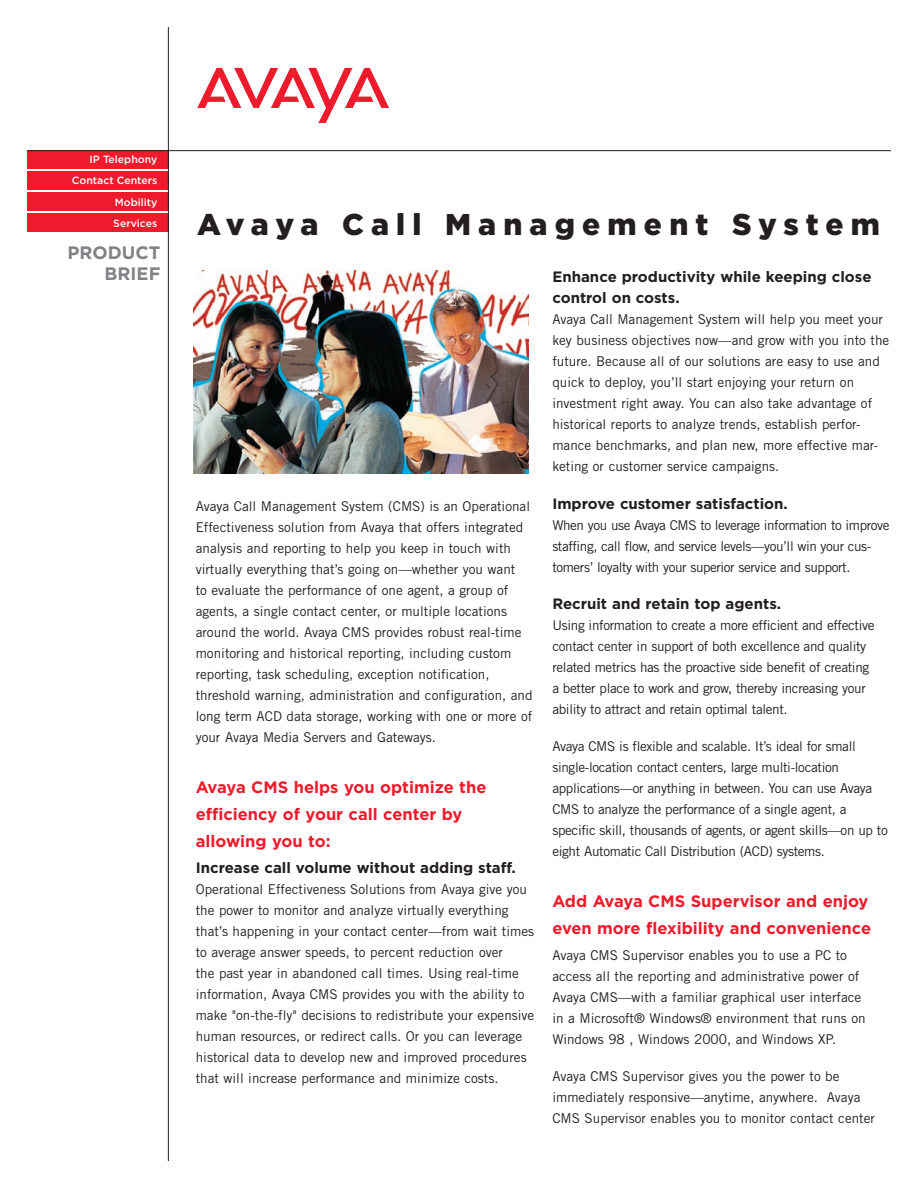
<style>
.page{position:relative;width:918px;height:1188px;background:#fff}
.page>*{position:absolute;margin:0;border:0;box-sizing:border-box;transform-origin:0 0}
.product_brief_title{font:900 30px "Gotham";letter-spacing:.24em;color:#231f20}
.collateral_type{font:700 18px/21px "Gotham";color:#808285;text-align:right}
.sub_head_PMS_485_cmyk_mix{font:700 16.5px/27px "Gotham";color:#ee1b2c}
.second_subhead{font:700 15px/21px "Gotham";color:#231f20}
.body_copy{font:13.5px/21px "Trade Gothic";color:#231f20}
.body_copy-2{font:13.5px/21px "Trade Gothic";letter-spacing:-.025em;color:#231f20}
.body_copy-3{font:13.5px/21px "Trade Gothic";letter-spacing:-.03em;color:#231f20}
.t1{font:500 10.5px/21.5px "Gotham";color:#fff;text-align:right}
</style>
<div class="page">
<div style="left:27px;top:151px;width:141px;height:18px;background:#ee1b2c"></div>
<div style="left:27px;top:172px;width:141px;height:18px;background:#ee1b2c"></div>
<div style="left:27px;top:193px;width:141px;height:18px;background:#ee1b2c"></div>
<div style="left:27px;top:214px;width:141px;height:18px;background:#ee1b2c"></div>
<svg style="left:197px;top:68px;width:192px;height:55px"></svg>
<img style="left:193px;top:270px;width:335px;height:203px">
<hr style="left:27px;top:150px;width:864px;height:1px;background:#231f20">
<hr style="left:168px;top:27px;width:1px;height:1134px;background:#231f20">
<p class="t1" style="left:72px;top:148px;width:87px">IP Telephony<br>Contact Centers<br>Mobility<br>Services</p>
<p class="collateral_type" style="left:68px;top:242px;width:94px">PRODUCT<br>BRIEF</p>
<p class="product_brief_title" style="left:197px;top:207px;width:685px">Avaya Call Management System</p>
<p class="body_copy" style="left:196px;top:495px;width:338px">Avaya Call Management System (CMS) is an Operational Effectiveness solution from Avaya that offers integrated analysis and reporting to help you keep in touch with virtually everything that’s going on—whether you want<br>to evaluate the performance of one agent, a group of agents, a single contact center, or multiple locations around the world. Avaya CMS provides robust real-time monitoring and historical reporting, including custom reporting, task scheduling, exception notification, threshold warning, administration and configuration, and long term ACD data storage, working with one or more of your Avaya Media Servers and Gateways.</p>
<p class="sub_head_PMS_485_cmyk_mix" style="left:196px;top:773px;width:292px">Avaya CMS helps you optimize the efficiency of your call center by allowing you to:</p>
<p class="second_subhead" style="left:196px;top:857px;width:322px">Increase call volume without adding staff.</p>
<p class="body_copy" style="left:196px;top:879px;width:340px">Operational Effectiveness Solutions from Avaya give you the power to monitor and analyze virtually everything that’s happening in your contact center—from wait times to average answer speeds, to percent reduction over<br>the past year in abandoned call times. Using real-time information, Avaya CMS provides you with the ability to make "on-the-fly" decisions to redistribute your expensive human resources, or redirect calls. Or you can leverage historical data to develop new and improved procedures that will increase performance and minimize costs.</p>
<p class="second_subhead" style="left:552px;top:266px;width:321px">Enhance productivity while keeping close control on costs.</p>
<p class="body_copy" style="left:552px;top:309px;width:338px">Avaya Call Management System will help you meet your key business objectives now—and grow with you into the future. Because all of our solutions are easy to use and quick to deploy, you’ll start enjoying your return on investment right away. You can also take advantage of historical reports to analyze trends, establish perfor&shy;mance benchmarks, and plan new, more effective mar&shy;keting or customer service campaigns.</p>
<p class="second_subhead" style="left:552px;top:492px;width:237px">Improve customer satisfaction.</p>
<p class="body_copy-3" style="left:552px;top:514px;width:339px">When you use Avaya CMS to leverage information to improve staffing, call flow, and service levels—you’ll win your cus&shy;tomers’ loyalty with your superior service and support.</p>
<p class="second_subhead" style="left:552px;top:593px;width:230px">Recruit and retain top agents.</p>
<p class="body_copy-2" style="left:552px;top:614px;width:324px">Using information to create a more efficient and effective contact center in support of both excellence and quality related metrics has the proactive side benefit of creating a better place to work and grow, thereby increasing your ability to attract and retain optimal talent.</p>
<p class="body_copy-2" style="left:552px;top:736px;width:337px">Avaya CMS is flexible and scalable. It’s ideal for small single-location contact centers, large multi-location applications—or anything in between. You can use Avaya CMS to analyze the performance of a single agent, a specific skill, thousands of agents, or agent skills—on up to eight Automatic Call Distribution (ACD) systems.</p>
<p class="sub_head_PMS_485_cmyk_mix" style="left:552px;top:887px;width:320px">Add Avaya CMS Supervisor and enjoy even more flexibility and convenience</p>
<p class="body_copy" style="left:552px;top:945px;width:315px">Avaya CMS Supervisor enables you to use a PC to access all the reporting and administrative power of Avaya CMS—with a familiar graphical user interface in a Microsoft® Windows® environment that runs on Windows 98 , Windows 2000, and Windows XP.</p>
<p class="body_copy" style="left:552px;top:1066px;width:324px">Avaya CMS Supervisor gives you the power to be immediately responsive—anytime, anywhere. Avaya<br>CMS Supervisor enables you to monitor contact center</p>
</div>
